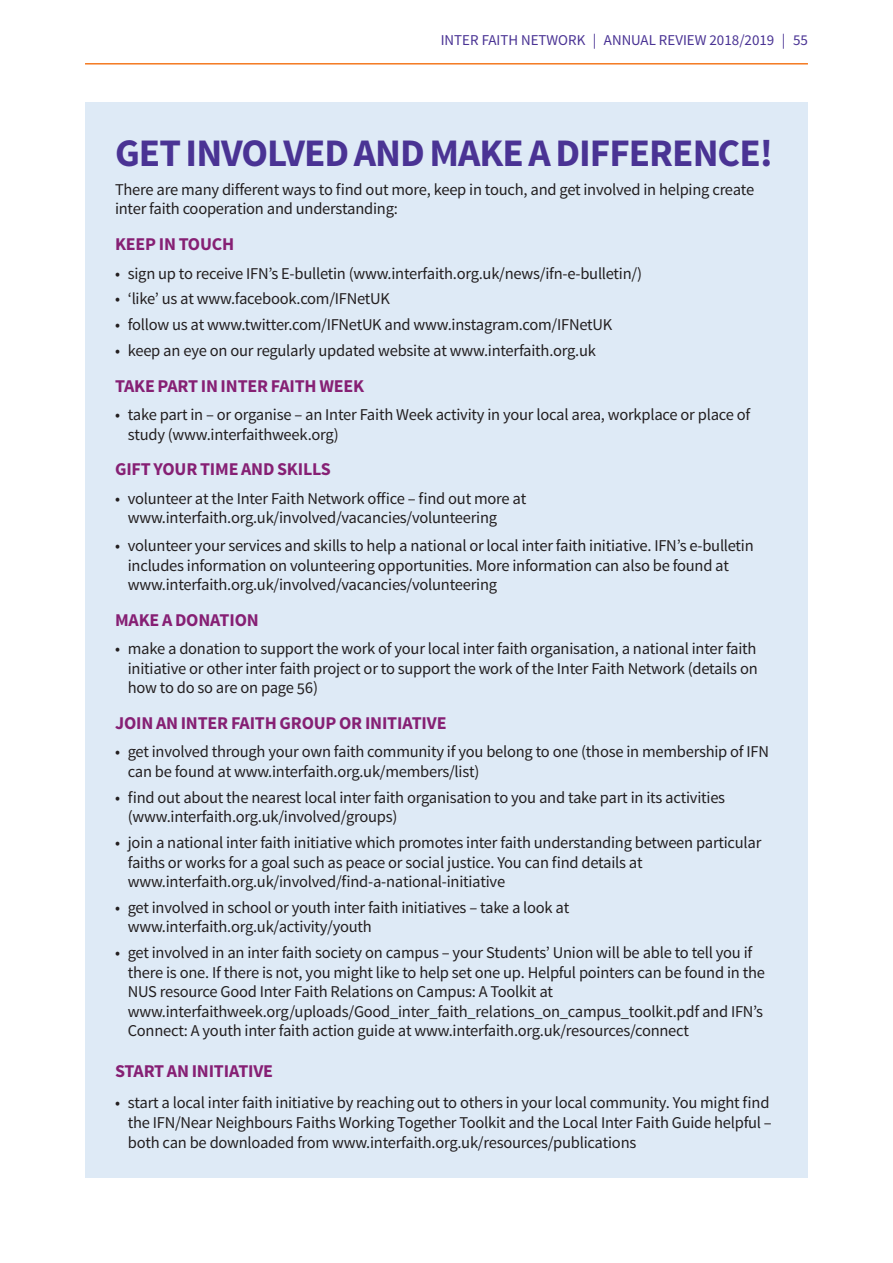
<style>
.page{position:relative;width:893px;height:1263px;background:#fff}
.page>*{position:absolute;margin:0;border:0;box-sizing:border-box;transform-origin:0 0}
.t1{font:700 39px "Source Sans Pro";letter-spacing:-.025em;color:#4a3394}
.t2{font:700 18px "Source Sans Pro";letter-spacing:-.01em;color:#862074}
.t3{font:16.5px/19.5px "Source Sans Pro";letter-spacing:-.015em;color:#231f20}
.t4{font:15px "Source Sans Pro";color:#4a3394}
</style>
<div class="page">
<div style="left:85px;top:102px;width:723px;height:1076px;background:#deeaf6"></div>
<hr style="left:85px;top:63px;width:723px;height:2px;background:#f47921">
<p class="t4" style="left:441px;top:31px;width:369px">INTER FAITH NETWORK | ANNUAL REVIEW 2018/2019 | 55</p>
<h1 class="t1" style="left:115px;top:128px;width:659px">GET INVOLVED AND MAKE A DIFFERENCE!</h1>
<p class="t3" style="left:115px;top:180px;width:641px">There are many different ways to find out more, keep in touch, and get involved in helping create inter faith cooperation and understanding:</p>
<p class="t2" style="left:115px;top:233px;width:121px">KEEP IN TOUCH</p>
<p class="t3" style="left:115px;top:264px;width:528px">• sign up to receive IFN’s E-bulletin (www.interfaith.org.uk/news/ifn-e-bulletin/)</p>
<p class="t3" style="left:115px;top:289px;width:276px">• ‘like’ us at www.facebook.com/IFNetUK</p>
<p class="t3" style="left:115px;top:315px;width:499px">• follow us at www.twitter.com/IFNetUK and www.instagram.com/IFNetUK</p>
<p class="t3" style="left:115px;top:341px;width:482px">• keep an eye on our regularly updated website at www.interfaith.org.uk</p>
<p class="t2" style="left:115px;top:374px;width:251px">TAKE PART IN INTER FAITH WEEK</p>
<p class="t3" style="left:128px;top:405px;width:624px;text-indent:-13px">• take part in – or organise – an Inter Faith Week activity in your local area, workplace or place of study (www.interfaithweek.org)</p>
<p class="t2" style="left:115px;top:458px;width:217px">GIFT YOUR TIME AND SKILLS</p>
<p class="t3" style="left:128px;top:489px;width:400px;text-indent:-13px">• volunteer at the Inter Faith Network office – find out more at www.interfaith.org.uk/involved/vacancies/volunteering</p>
<p class="t3" style="left:128px;top:536px;width:627px;text-indent:-13px">• volunteer your services and skills to help a national or local inter faith initiative. IFN’s e-bulletin includes information on volunteering opportunities. More information can also be found at www.interfaith.org.uk/involved/vacancies/volunteering</p>
<p class="t2" style="left:115px;top:608px;width:145px">MAKE A DONATION</p>
<p class="t3" style="left:128px;top:639px;width:631px;text-align:justify;text-indent:-13px">• make a donation to support the work of your local inter faith organisation, a national inter faith initiative or other inter faith project or to support the work of the Inter Faith Network (details on how to do so are on page 56)</p>
<p class="t2" style="left:115px;top:711px;width:333px">JOIN AN INTER FAITH GROUP OR INITIATIVE</p>
<p class="t3" style="left:128px;top:742px;width:643px;text-indent:-13px">• get involved through your own faith community if you belong to one (those in membership of IFN can be found at www.interfaith.org.uk/members/list)</p>
<p class="t3" style="left:128px;top:788px;width:599px;text-indent:-13px">• find out about the nearest local inter faith organisation to you and take part in its activities (www.interfaith.org.uk/involved/groups)</p>
<p class="t3" style="left:128px;top:833px;width:635px;text-indent:-13px">• join a national inter faith initiative which promotes inter faith understanding between particular faiths or works for a goal such as peace or social justice. You can find details at www.interfaith.org.uk/involved/find-a-national-initiative</p>
<p class="t3" style="left:128px;top:898px;width:443px;text-indent:-13px">• get involved in school or youth inter faith initiatives – take a look at www.interfaith.org.uk/activity/youth</p>
<p class="t3" style="left:128px;top:943px;width:639px;text-indent:-13px">• get involved in an inter faith society on campus – your Students’ Union will be able to tell you if there is one. If there is not, you might like to help set one up. Helpful pointers can be found in the NUS resource Good Inter Faith Relations on Campus: A Toolkit at www.interfaithweek.org/uploads/Good_inter_faith_relations_on_campus_toolkit.pdf and IFN’s Connect: A youth inter faith action guide at www.interfaith.org.uk/resources/connect</p>
<p class="t2" style="left:115px;top:1060px;width:160px">START AN INITIATIVE</p>
<p class="t3" style="left:128px;top:1092px;width:645px;line-height:20.2px;text-indent:-13px">• start a local inter faith initiative by reaching out to others in your local community. You might find the IFN/Near Neighbours Faiths Working Together Toolkit and the Local Inter Faith Guide helpful – both can be downloaded from www.interfaith.org.uk/resources/publications</p>
</div>
